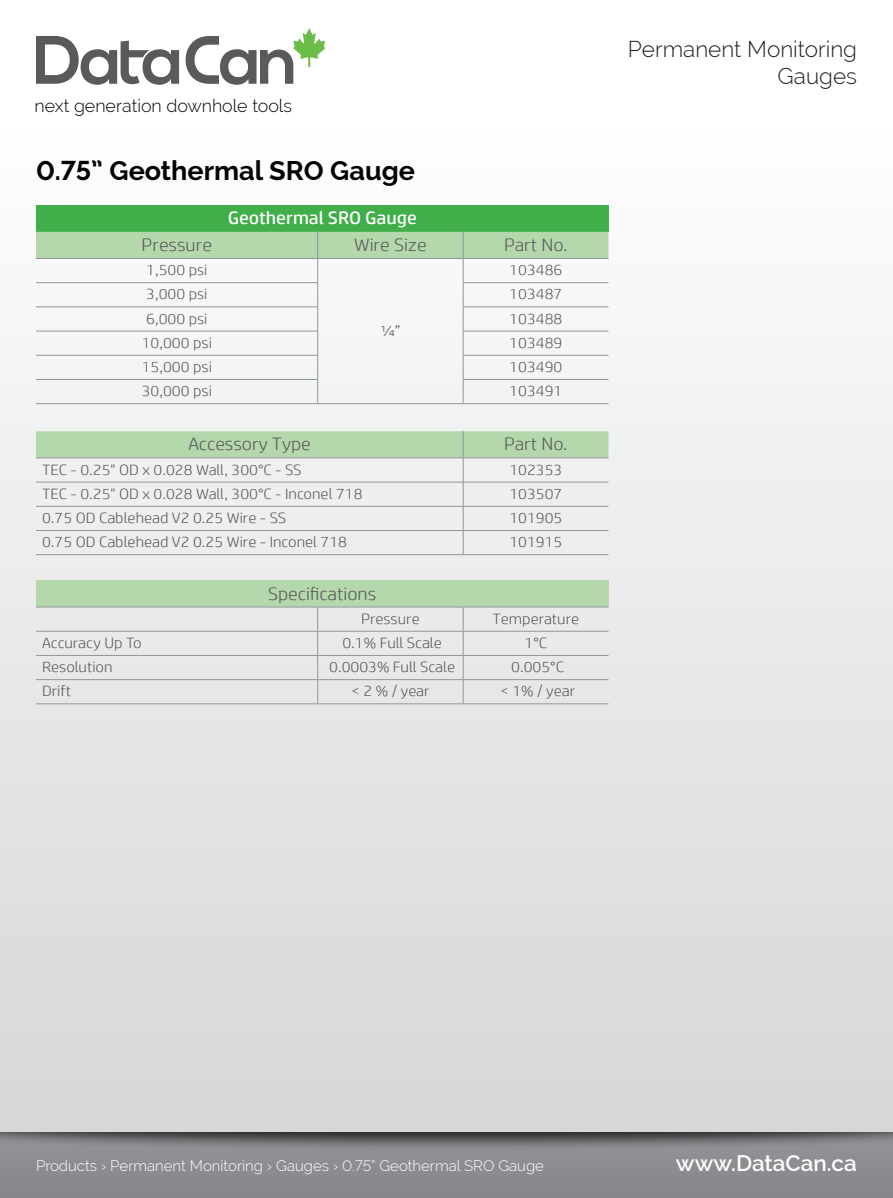
<style>
.page{position:relative;width:893px;height:1198px;background:#fff}
.page>*{position:absolute;margin:0;border:0;box-sizing:border-box;transform-origin:0 0}
.t1{font:700 27px "Raleway";color:#040503}
.t2{font:300 22.5px "Raleway";color:#231f20}
.t3{font:600 22.5px "Raleway";color:#fff}
.t4{font:300 18px "HP Simplified";color:#57585a;scale:1.1 1}
.t5{font:18px "HP Simplified";color:#fff;scale:1.1 1}
.t6{font:300 17.85px "Raleway";color:#040503}
.t7{font:300 15px "HP Simplified";color:#57585a;scale:1.1 1}
.t8{font:300 15px "Raleway";color:#fff}
</style>
<div class="page">
<div style="left:0;top:1132px;width:893px;height:66px;background:#8a8c8f"></div>
<div style="left:0;top:1104px;width:893px;height:46px;background:#231f20;opacity:.95"></div>
<svg style="left:0;top:1132px;width:893px;height:7px;background:#4e4c4e"></svg>
<div style="left:0;top:116px;width:893px;height:1016px;background:linear-gradient(to bottom,#fdfefe,#d6d6d7)"></div>
<svg style="left:36px;top:36px;width:143px;height:49px"></svg>
<svg style="left:185px;top:28px;width:141px;height:57px"></svg>
<div style="left:36px;top:205px;width:572px;height:27px;background:#40ae49"></div>
<hr style="left:36px;top:403px;width:282px;height:1px;background:#939698">
<hr style="left:463px;top:403px;width:145px;height:1px;background:#939698">
<hr style="left:318px;top:403px;width:145px;height:1px;background:#939698">
<svg style="left:36px;top:232px;width:572px;height:171px"></svg>
<hr style="left:36px;top:554px;width:427px;height:1px;background:#939698">
<hr style="left:463px;top:554px;width:145px;height:1px;background:#939698">
<svg style="left:36px;top:431px;width:572px;height:123px;background:#dee6dd"></svg>
<div style="left:36px;top:580px;width:572px;height:27px;background:#b5d7ac"></div>
<hr style="left:36px;top:607px;width:282px;height:1px;background:#939698">
<hr style="left:318px;top:607px;width:145px;height:1px;background:#939698">
<hr style="left:463px;top:607px;width:145px;height:1px;background:#939698">
<hr style="left:318px;top:631px;width:145px;height:1px;background:#939698">
<hr style="left:36px;top:631px;width:282px;height:1px;background:#939698">
<hr style="left:463px;top:631px;width:145px;height:1px;background:#939698">
<hr style="left:36px;top:655px;width:282px;height:1px;background:#939698">
<hr style="left:318px;top:655px;width:145px;height:1px;background:#939698">
<hr style="left:463px;top:655px;width:145px;height:1px;background:#939698">
<hr style="left:36px;top:679px;width:282px;height:1px;background:#939698">
<hr style="left:318px;top:679px;width:145px;height:1px;background:#939698">
<hr style="left:463px;top:679px;width:145px;height:1px;background:#939698">
<hr style="left:36px;top:703px;width:282px;height:1px;background:#939698">
<hr style="left:318px;top:703px;width:145px;height:1px;background:#939698">
<hr style="left:463px;top:703px;width:145px;height:1px;background:#939698">
<svg style="left:317px;top:607px;width:1px;height:96px"></svg>
<svg style="left:463px;top:607px;width:1px;height:96px"></svg>
<p class="t6" style="left:35px;top:95px;width:259px">next generation downhole tools</p>
<p class="t1" style="left:36px;top:155px;width:381px">0.75” Geothermal SRO Gauge</p>
<p class="t5" style="left:228px;top:206px;width:173px">Geothermal SRO Gauge</p>
<p class="t4" style="left:142px;top:235px;width:65px">Pressure</p>
<p class="t4" style="left:354px;top:235px;width:67px">Wire Size</p>
<p class="t4" style="left:504px;top:235px;width:59px">Part No.</p>
<p class="t7" style="left:146px;top:261px;width:57px">1,500 psi</p>
<p class="t7" style="left:509px;top:261px;width:50px">103486</p>
<p class="t7" style="left:146px;top:286px;width:57px">3,000 psi</p>
<p class="t7" style="left:509px;top:286px;width:50px">103487</p>
<p class="t7" style="left:146px;top:310px;width:57px">6,000 psi</p>
<p class="t7" style="left:509px;top:310px;width:50px">103488</p>
<p class="t7" style="left:142px;top:334px;width:65px">10,000 psi</p>
<p class="t7" style="left:509px;top:334px;width:50px">103489</p>
<p class="t7" style="left:142px;top:358px;width:65px">15,000 psi</p>
<p class="t7" style="left:509px;top:358px;width:50px">103490</p>
<p class="t7" style="left:142px;top:382px;width:65px">30,000 psi</p>
<p class="t7" style="left:509px;top:382px;width:50px">103491</p>
<p class="t4" style="left:188px;top:434px;width:113px">Accessory Type</p>
<p class="t4" style="left:504px;top:434px;width:59px">Part No.</p>
<p class="t7" style="left:42px;top:461px;width:238px">TEC - 0.25" OD x 0.028 Wall, 300°C - SS</p>
<p class="t7" style="left:509px;top:461px;width:50px">102353</p>
<p class="t7" style="left:42px;top:485px;width:293px">TEC - 0.25" OD x 0.028 Wall, 300°C - Inconel 718</p>
<p class="t7" style="left:509px;top:485px;width:50px">103507</p>
<p class="t7" style="left:42px;top:509px;width:224px">0.75 OD Cablehead V2 0.25 Wire - SS</p>
<p class="t7" style="left:509px;top:509px;width:50px">101905</p>
<p class="t7" style="left:42px;top:533px;width:279px">0.75 OD Cablehead V2 0.25 Wire - Inconel 718</p>
<p class="t7" style="left:509px;top:533px;width:50px">101915</p>
<p class="t4" style="left:268px;top:583px;width:100px">Specifications</p>
<p class="t7" style="left:361px;top:610px;width:55px">Pressure</p>
<p class="t7" style="left:492px;top:610px;width:80px">Temperature</p>
<p class="t7" style="left:42px;top:634px;width:92px">Accuracy Up To</p>
<p class="t7" style="left:342px;top:634px;width:92px">0.1% Full Scale</p>
<p class="t7" style="left:524px;top:634px;width:22px">1°C</p>
<p class="t7" style="left:42px;top:658px;width:66px">Resolution</p>
<p class="t7" style="left:329px;top:658px;width:116px">0.0003% Full Scale</p>
<p class="t7" style="left:511px;top:658px;width:50px">0.005°C</p>
<p class="t7" style="left:42px;top:683px;width:28px">Drift</p>
<p class="t7" style="left:351px;top:683px;width:73px">&lt; 2 % / year</p>
<p class="t7" style="left:500px;top:683px;width:70px">&lt; 1% / year</p>
<p class="t7" style="left:380px;top:322px;width:20px">1/4”</p>
<p class="t2" style="left:628px;top:36px;width:231px">Permanent Monitoring</p>
<p class="t2" style="left:778px;top:63px;width:81px">Gauges</p>
<p class="t8" style="left:36px;top:1157px;width:509px">Products › Permanent Monitoring › Gauges › 0.75” Geothermal SRO Gauge</p>
<p class="t3" style="left:676px;top:1150px;width:183px">www.DataCan.ca</p>
</div>
